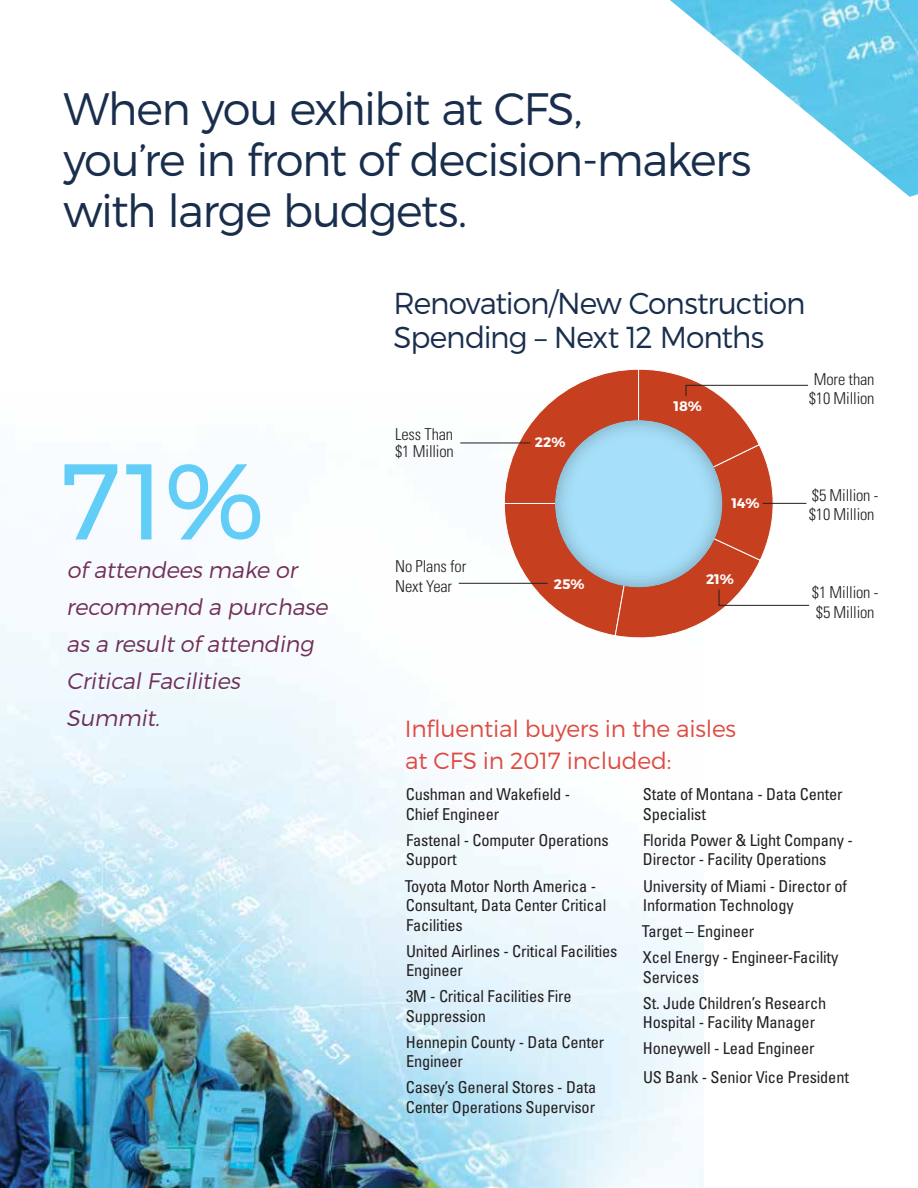
<style>
.page{position:relative;width:918px;height:1188px;background:#fff}
.page>*{position:absolute;margin:0;border:0;box-sizing:border-box;transform-origin:0 0}
.t1{font:300 104.4px "Montserrat";color:#62cdf6}
.t2{font:300 45.45px/51px "Montserrat";letter-spacing:-.035em;color:#192e4d}
.t3{font:300 30.3px/33.3px "Montserrat";letter-spacing:-.035em;color:#192e4d}
.t4{font:300 23.4px/32.7px "Montserrat";letter-spacing:-.01em;color:#de4b43}
.t5{font:italic 300 22.5px/37px "Montserrat";color:#712f57}
.t6{font:condensed 16.35px/19.5px "Univers";letter-spacing:-.01em;color:#231f20}
.t7{font:300 condensed 16.35px/19.6px "Univers";letter-spacing:-.01em;color:#231f20}
.t8{font:700 13.8px "Montserrat";letter-spacing:-.01em;color:#fff}
</style>
<div class="page">
<img style="left:0;top:442px;width:704px;height:746px">
<svg style="left:63px;top:463px;width:56px;height:78px"></svg>
<svg style="left:125px;top:463px;width:28px;height:78px"></svg>
<svg style="left:168px;top:463px;width:93px;height:78px"></svg>
<hr style="left:460px;top:443px;width:70px;height:1px;background:#231f20">
<hr style="left:459px;top:583px;width:89px;height:1px;background:#231f20">
<svg style="left:504px;top:369px;width:306px;height:269px"></svg>
<img style="left:670px;top:0;width:248px;height:197px">
<h2 class="t2" style="left:63px;top:82px;width:690px">When you exhibit at CFS,<br>you’re in front of decision-makers with large budgets.</h2>
<h3 class="t3" style="left:394px;top:286px;width:414px">Renovation/New Construction<br>Spending – Next 12 Months</h3>
<h1 class="t1" style="left:62px;top:438px;width:204px">71%</h1>
<h3 class="t5" style="left:66px;top:551px;width:267px">of attendees make or recommend a purchase as a result of attending<br>Critical Facilities<br>Summit.</h3>
<p class="t7" style="left:395px;top:426px;width:60px;line-height:16.4px">Less Than $1 Million</p>
<p class="t8" style="left:535px;top:434px;width:32px">22%</p>
<p class="t7" style="left:395px;top:556px;width:73px">No Plans for<br>Next Year</p>
<p class="t8" style="left:554px;top:575px;width:32px">25%</p>
<p class="t8" style="left:674px;top:398px;width:30px">18%</p>
<p class="t8" style="left:731px;top:495px;width:30px">14%</p>
<p class="t8" style="left:706px;top:571px;width:29px">21%</p>
<p class="t7" style="left:809px;top:369px;width:67px;text-align:center">More than $10 Million</p>
<p class="t7" style="left:809px;top:485px;width:71px">$5 Million - $10 Million</p>
<p class="t7" style="left:812px;top:582px;width:68px">$1 Million - $5 Million</p>
<h3 class="t4" style="left:405px;top:712px;width:333px">Influential buyers in the aisles at CFS in 2017 included:</h3>
<p class="t6" style="left:406px;top:784px;width:166px">Cushman and Wakefield -<br>Chief Engineer</p>
<p class="t6" style="left:406px;top:830px;width:205px">Fastenal - Computer Operations<br>Support</p>
<p class="t6" style="left:405px;top:876px;width:203px">Toyota Motor North America -<br>Consultant, Data Center Critical<br>Facilities</p>
<p class="t6" style="left:406px;top:941px;width:213px">United Airlines - Critical Facilities<br>Engineer</p>
<p class="t6" style="left:406px;top:986px;width:167px">3M - Critical Facilities Fire<br>Suppression</p>
<p class="t6" style="left:406px;top:1032px;width:200px">Hennepin County - Data Center<br>Engineer</p>
<p class="t6" style="left:406px;top:1077px;width:192px">Casey’s General Stores - Data<br>Center Operations Supervisor</p>
<p class="t6" style="left:643px;top:784px;width:201px">State of Montana - Data Center<br>Specialist</p>
<p class="t6" style="left:643px;top:830px;width:211px">Florida Power &amp; Light Company -<br>Director - Facility Operations</p>
<p class="t6" style="left:643px;top:876px;width:206px">University of Miami - Director of<br>Information Technology</p>
<p class="t6" style="left:642px;top:918px;width:198px;line-height:26.1px">Target – Engineer<br>Xcel Energy - Engineer-Facility</p>
<p class="t6" style="left:643px;top:963px;width:185px;line-height:26.1px">Services<br>St. Jude Children’s Research</p>
<p class="t6" style="left:643px;top:1009px;width:174px;line-height:26.1px">Hospital - Facility Manager<br>Honeywell - Lead Engineer</p>
<p class="t6" style="left:643px;top:1067px;width:207px">US Bank - Senior Vice President</p>
</div>
